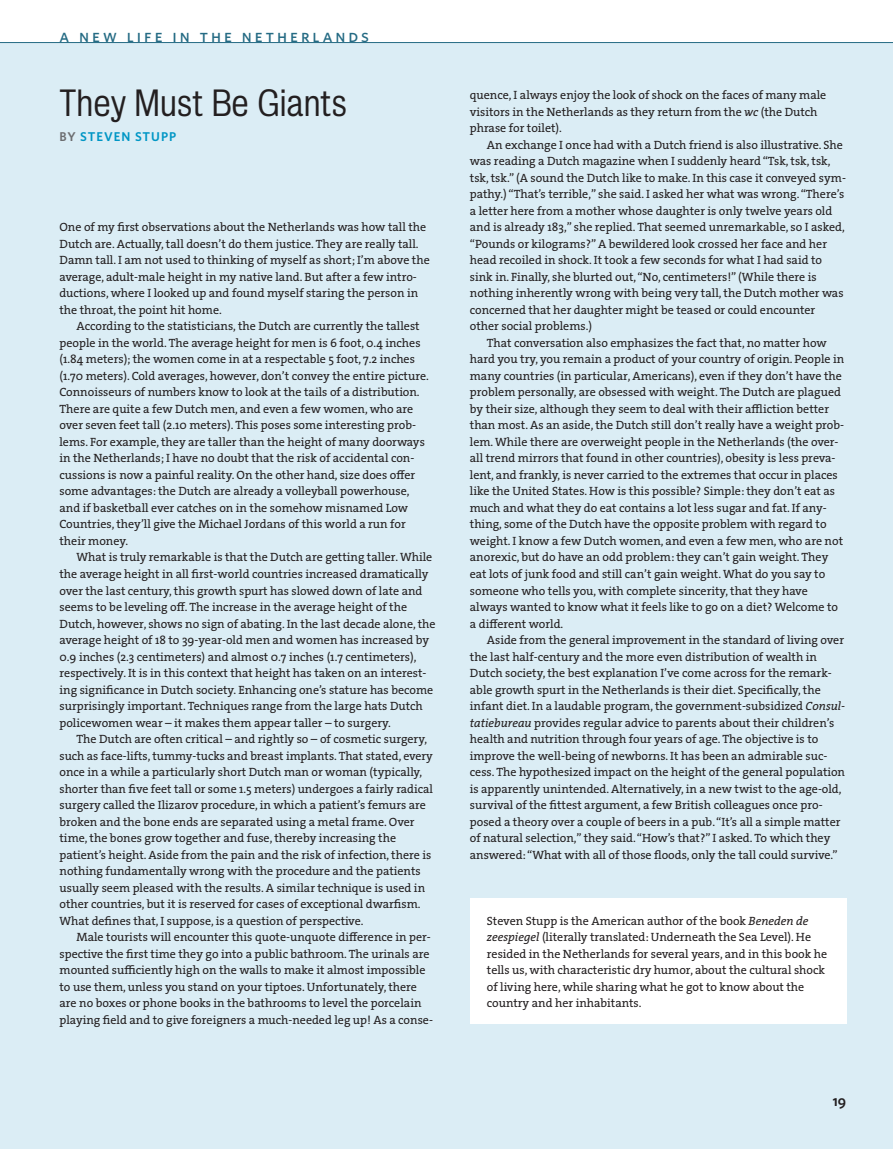
<style>
.page{position:relative;width:893px;height:1149px;background:#fff}
.page>*{position:absolute;margin:0;border:0;box-sizing:border-box;transform-origin:0 0}
.t1{font:34.5px "Bureau Grotesque Five One";color:#231f20}
.t2{font:18px "Whitney Medium SC";letter-spacing:.165em;color:#256b84}
.t3{font:15px "Whitney Semibold SC";color:#231f20}
.t4{font:12.75px "Whitney Semibold SC";letter-spacing:.075em;color:#0096c5}
.t5{font:12px/16.5px "The Serif HP5 Plain";color:#231f20}
.s1{color:#6c6d70}
.s2{font-family:"The Serif HP5 Plain IT"}
</style>
<div class="page">
<div style="left:0;top:43px;width:893px;height:1105px;background:#dbedf5"></div>
<div style="left:470px;top:898px;width:376px;height:125px;background:#fff"></div>
<hr style="left:0;top:42px;width:893px;height:1px;background:#256b84">
<h2 class="t2" style="left:60px;top:26px;width:311px">a new life in the netherlands</h2>
<h1 class="t1" style="left:60px;top:83px;width:289px">They Must Be Giants</h1>
<p class="t4" style="left:60px;top:128px;width:118px"><span class="s1">by</span> STEVEN STUPP</p>
<p class="t5" style="left:60px;top:219px;width:372px">One of my first observations about the Netherlands was how tall the Dutch are. Actually, tall doesn’t do them justice. They are really tall.<br>Damn tall. I am not used to thinking of myself as short; I’m above the average, adult-male height in my native land. But after a few intro&shy;ductions, where I looked up and found myself staring the person in the throat, the point hit home.</p>
<p class="t5" style="left:60px;top:318px;width:371px;text-indent:17px">According to the statisticians, the Dutch are currently the tallest people in the world. The average height for men is 6 foot, 0.4 inches (1.84 meters); the women come in at a respectable 5 foot, 7.2 inches (1.70 meters). Cold averages, however, don’t convey the entire picture.<br>Connoisseurs of numbers know to look at the tails of a distribution.<br>There are quite a few Dutch men, and even a few women, who are over seven feet tall (2.10 meters). This poses some interesting prob&shy;lems. For example, they are taller than the height of many doorways in the Netherlands; I have no doubt that the risk of accidental con&shy;cussions is now a painful reality. On the other hand, size does offer some advantages: the Dutch are already a volleyball powerhouse, and if basketball ever catches on in the somehow misnamed Low Countries, they’ll give the Michael Jordans of this world a run for their money.</p>
<p class="t5" style="left:60px;top:549px;width:378px;text-indent:17px">What is truly remarkable is that the Dutch are getting taller. While the average height in all first-world countries increased dramatically over the last century, this growth spurt has slowed down of late and seems to be leveling off. The increase in the average height of the Dutch, however, shows no sign of abating. In the last decade alone, the average height of 18 to 39-year-old men and women has increased by 0.9 inches (2.3 centimeters) and almost 0.7 inches (1.7 centimeters), respectively. It is in this context that height has taken on an interest&shy;ing significance in Dutch society. Enhancing one’s stature has become surprisingly important. Techniques range from the large hats Dutch policewomen wear – it makes them appear taller – to surgery.</p>
<p class="t5" style="left:60px;top:730px;width:375px;text-indent:17px">The Dutch are often critical – and rightly so – of cosmetic surgery, such as face-lifts, tummy-tucks and breast implants. That stated, every once in a while a particularly short Dutch man or woman (typically, shorter than five feet tall or some 1.5 meters) undergoes a fairly radical surgery called the Ilizarov procedure, in which a patient’s femurs are broken and the bone ends are separated using a metal frame. Over time, the bones grow together and fuse, thereby increasing the patient’s height. Aside from the pain and the risk of infection, there is nothing fundamentally wrong with the procedure and the patients usually seem pleased with the results. A similar technique is used in other countries, but it is reserved for cases of exceptional dwarfism.<br>What defines that, I suppose, is a question of perspective.</p>
<p class="t5" style="left:60px;top:928px;width:375px;text-indent:17px">Male tourists will encounter this quote-unquote difference in per&shy;spective the first time they go into a public bathroom. The urinals are mounted sufficiently high on the walls to make it almost impossible to use them, unless you stand on your tiptoes. Unfortunately, there are no boxes or phone books in the bathrooms to level the porcelain playing field and to give foreigners a much-needed leg up! As a conse-</p>
<p class="t5" style="left:470px;top:87px;width:358px">quence, I always enjoy the look of shock on the faces of many male visitors in the Netherlands as they return from the <span class="s2">wc</span> (the Dutch phrase for toilet).</p>
<p class="t5" style="left:487px;top:136px;width:358px">An exchange I once had with a Dutch friend is also illustrative. She</p>
<p class="t5" style="left:470px;top:153px;width:362px">was reading a Dutch magazine when I suddenly heard “Tsk, tsk, tsk,</p>
<p class="t5" style="left:470px;top:169px;width:378px">tsk, tsk.” (A sound the Dutch like to make. In this case it conveyed sym-</p>
<p class="t5" style="left:470px;top:186px;width:376px">pathy.) “That’s terrible,” she said. I asked her what was wrong. “There’s</p>
<p class="t5" style="left:470px;top:202px;width:364px">a letter here from a mother whose daughter is only twelve years old</p>
<p class="t5" style="left:470px;top:219px;width:376px">and is already 183,” she replied. That seemed unremarkable, so I asked,</p>
<p class="t5" style="left:470px;top:235px;width:359px">“Pounds or kilograms?” A bewildered look crossed her face and her</p>
<p class="t5" style="left:470px;top:252px;width:354px">head recoiled in shock. It took a few seconds for what I had said to</p>
<p class="t5" style="left:470px;top:268px;width:348px">sink in. Finally, she blurted out, “No, centimeters!” (While there is</p>
<p class="t5" style="left:470px;top:285px;width:375px">nothing inherently wrong with being very tall, the Dutch mother was</p>
<p class="t5" style="left:470px;top:301px;width:347px">concerned that her daughter might be teased or could encounter</p>
<p class="t5" style="left:470px;top:318px;width:124px">other social problems.)</p>
<p class="t5" style="left:487px;top:334px;width:341px">That conversation also emphasizes the fact that, no matter how</p>
<p class="t5" style="left:470px;top:351px;width:376px">hard you try, you remain a product of your country of origin. People in</p>
<p class="t5" style="left:470px;top:367px;width:373px">many countries (in particular, Americans), even if they don’t have the</p>
<p class="t5" style="left:470px;top:384px;width:373px">problem personally, are obsessed with weight. The Dutch are plagued</p>
<p class="t5" style="left:470px;top:400px;width:361px">by their size, although they seem to deal with their affliction better</p>
<p class="t5" style="left:470px;top:417px;width:376px">than most. As an aside, the Dutch still don’t really have a weight prob-</p>
<p class="t5" style="left:470px;top:433px;width:370px">lem. While there are overweight people in the Netherlands (the over-</p>
<p class="t5" style="left:470px;top:450px;width:367px">all trend mirrors that found in other countries), obesity is less preva-</p>
<p class="t5" style="left:470px;top:466px;width:369px">lent, and frankly, is never carried to the extremes that occur in places</p>
<p class="t5" style="left:470px;top:483px;width:367px">like the United States. How is this possible? Simple: they don’t eat as</p>
<p class="t5" style="left:470px;top:499px;width:358px">much and what they do eat contains a lot less sugar and fat. If any-</p>
<p class="t5" style="left:470px;top:516px;width:358px">thing, some of the Dutch have the opposite problem with regard to</p>
<p class="t5" style="left:470px;top:532px;width:375px">weight. I know a few Dutch women, and even a few men, who are not</p>
<p class="t5" style="left:470px;top:549px;width:360px">anorexic, but do have an odd problem: they can’t gain weight. They</p>
<p class="t5" style="left:470px;top:565px;width:357px">eat lots of junk food and still can’t gain weight. What do you say to</p>
<p class="t5" style="left:470px;top:582px;width:339px">someone who tells you, with complete sincerity, that they have</p>
<p class="t5" style="left:470px;top:598px;width:370px">always wanted to know what it feels like to go on a diet? Welcome to</p>
<p class="t5" style="left:470px;top:615px;width:95px">a different world.</p>
<p class="t5" style="left:487px;top:631px;width:359px">Aside from the general improvement in the standard of living over</p>
<p class="t5" style="left:470px;top:648px;width:349px">the last half-century and the more even distribution of wealth in</p>
<p class="t5" style="left:470px;top:664px;width:363px">Dutch society, the best explanation I’ve come across for the remark-</p>
<p class="t5" style="left:470px;top:681px;width:352px">able growth spurt in the Netherlands is their diet. Specifically, the</p>
<p class="t5" style="left:470px;top:697px;width:377px">infant diet. In a laudable program, the government-subsidized <span class="s2">Consul-</span></p>
<p class="t5" style="left:470px;top:714px;width:366px"><span class="s2">tatiebureau</span> provides regular advice to parents about their children’s</p>
<p class="t5" style="left:470px;top:730px;width:350px">health and nutrition through four years of age. The objective is to</p>
<p class="t5" style="left:470px;top:747px;width:359px">improve the well-being of newborns. It has been an admirable suc-</p>
<p class="t5" style="left:470px;top:763px;width:377px">cess. The hypothesized impact on the height of the general population</p>
<p class="t5" style="left:470px;top:780px;width:373px">is apparently unintended. Alternatively, in a new twist to the age-old,</p>
<p class="t5" style="left:470px;top:796px;width:354px">survival of the fittest argument, a few British colleagues once pro-</p>
<p class="t5" style="left:470px;top:813px;width:372px">posed a theory over a couple of beers in a pub. “It’s all a simple matter</p>
<p class="t5" style="left:470px;top:829px;width:362px">of natural selection,” they said. “How’s that?” I asked. To which they</p>
<p class="t5" style="left:470px;top:846px;width:369px">answered: “What with all of those floods, only the tall could survive.”</p>
<p class="t5" style="left:487px;top:912px;width:342px">Steven Stupp is the American author of the book <span class="s2">Beneden de zeespiegel</span> (literally translated: Underneath the Sea Level). He resided in the Netherlands for several years, and in this book he tells us, with characteristic dry humor, about the cultural shock of living here, while sharing what he got to know about the country and her inhabitants.</p>
<p class="t3" style="left:833px;top:1091px;width:15px">19</p>
</div>
